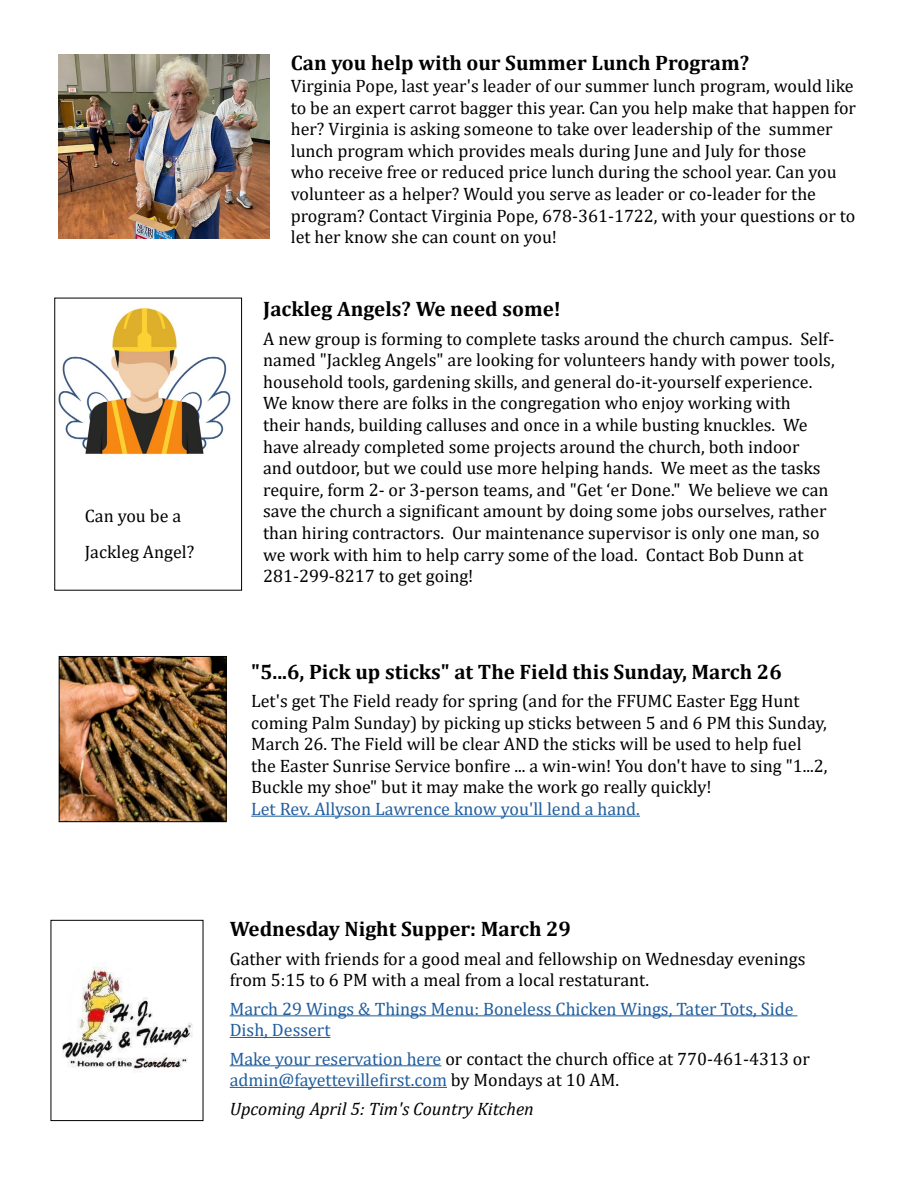
<style>
.page{position:relative;width:918px;height:1188px;background:#fff}
.page>*{position:absolute;margin:0;border:0;box-sizing:border-box;transform-origin:0 0}
.t1{font:700 21px "Cambria";color:#000}
.t2{font:18px/21.6px "Cambria";color:#000}
.t3{font:18px/21.6px "Cambria";color:#215e9e}
.t4{font:italic 18px "Cambria";color:#000}
.s1{color:#215e9e}
</style>
<div class="page">
<img style="left:58px;top:308px;width:173px;height:147px">
<div style="left:55px;top:298px;width:187px;height:292px;border:1px solid #000"></div>
<img style="left:59px;top:54px;width:210px;height:184px">
<hr style="left:230px;top:1015px;width:567px;height:1px;background:#215e9e">
<hr style="left:230px;top:1037px;width:100px;height:1px;background:#215e9e">
<hr style="left:230px;top:1065px;width:211px;height:1px;background:#215e9e">
<hr style="left:230px;top:1087px;width:217px;height:1px;background:#215e9e">
<img style="left:62px;top:967px;width:131px;height:102px">
<div style="left:51px;top:920px;width:152px;height:201px;border:1px solid #000"></div>
<hr style="left:251px;top:816px;width:389px;height:1px;background:#215e9e">
<img style="left:61px;top:658px;width:163px;height:162px">
<div style="left:59px;top:656px;width:167px;height:166px;border:1px solid #000"></div>
<p class="t2" style="left:85px;top:498px;width:111px;line-height:36px">Can you be a<br>Jackleg Angel?</p>
<p class="t1" style="left:291px;top:48px;width:460px">Can you help with our Summer Lunch Program?</p>
<p class="t2" style="left:291px;top:75px;width:567px">Virginia Pope, last year's leader of our summer lunch program, would like to be an expert carrot bagger this year. Can you help make that happen for her? Virginia is asking someone to take over leadership of the summer lunch program which provides meals during June and July for those<br>who receive free or reduced price lunch during the school year. Can you volunteer as a helper? Would you serve as leader or co-leader for the program? Contact Virginia Pope, 678-361-1722, with your questions or to let her know she can count on you!</p>
<p class="t1" style="left:263px;top:294px;width:299px">Jackleg Angels? We need some!</p>
<p class="t2" style="left:263px;top:328px;width:573px">A new group is forming to complete tasks around the church campus. Self&shy;named "Jackleg Angels" are looking for volunteers handy with power tools, household tools, gardening skills, and general do-it-yourself experience.<br>We know there are folks in the congregation who enjoy working with<br>their hands, building calluses and once in a while busting knuckles. We have already completed some projects around the church, both indoor<br>and outdoor, but we could use more helping hands. We meet as the tasks require, form 2- or 3-person teams, and "Get ‘er Done." We believe we can save the church a significant amount by doing some jobs ourselves, rather than hiring contractors. Our maintenance supervisor is only one man, so we work with him to help carry some of the load. Contact Bob Dunn at 281-299-8217 to get going!</p>
<p class="t1" style="left:251px;top:657px;width:532px">"5...6, Pick up sticks" at The Field this Sunday, March 26</p>
<p class="t2" style="left:251px;top:690px;width:578px">Let's get The Field ready for spring (and for the FFUMC Easter Egg Hunt coming Palm Sunday) by picking up sticks between 5 and 6 PM this Sunday, March 26. The Field will be clear AND the sticks will be used to help fuel the Easter Sunrise Service bonfire ... a win-win! You don't have to sing "1...2, Buckle my shoe" but it may make the work go really quickly!</p>
<p class="t3" style="left:251px;top:798px;width:390px">Let Rev. Allyson Lawrence know you'll lend a hand.</p>
<p class="t1" style="left:230px;top:914px;width:343px">Wednesday Night Supper: March 29</p>
<p class="t2" style="left:230px;top:948px;width:577px">Gather with friends for a good meal and fellowship on Wednesday evenings from 5:15 to 6 PM with a meal from a local restaturant.</p>
<p class="t3" style="left:230px;top:998px;width:565px">March 29 Wings &amp; Things Menu: Boneless Chicken Wings, Tater Tots, Side<br>Dish, Dessert</p>
<p class="t2" style="left:230px;top:1048px;width:582px"><span class="s1">Make your reservation here</span> or contact the church office at 770-461-4313 or <span class="s1">admin@fayettevillefirst.com</span> by Mondays at 10 AM.</p>
<p class="t4" style="left:230px;top:1096px;width:306px">Upcoming April 5: Tim's Country Kitchen</p>
</div>
